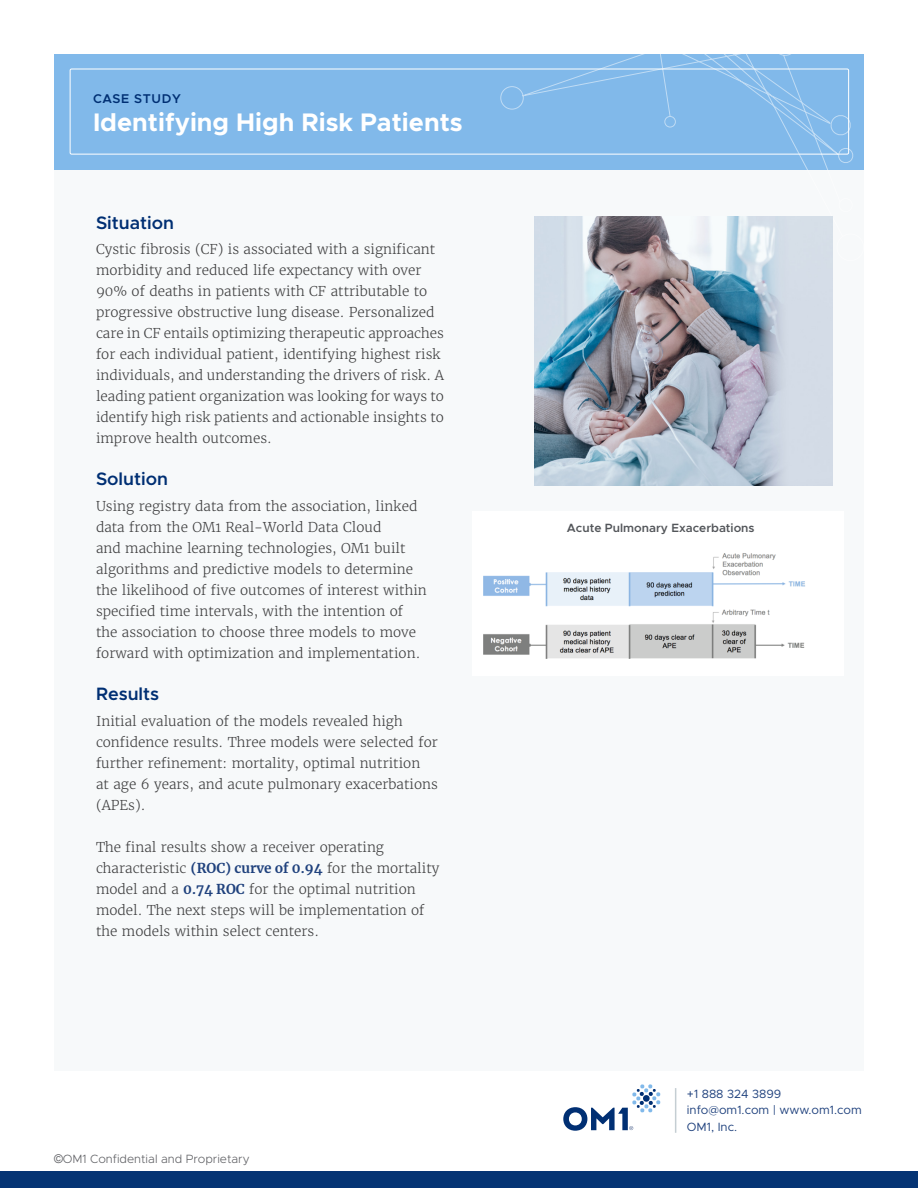
<style>
.page{position:relative;width:918px;height:1188px;background:#fff}
.page>*{position:absolute;margin:0;border:0;box-sizing:border-box;transform-origin:0 0}
.t1{font:700 25.5px "Metropolis";color:#fff}
.t2{font:600 18px "Metropolis";color:#002f73}
.p1{font:300 13.5px/21px "Merriweather";color:#3e3e3f}
.t3{font:600 12.75px "Metropolis";letter-spacing:.05em;color:#002f73}
.t4{font:12px/16.5px "Metropolis";color:#1f417d}
.t5{font:300 12px "Metropolis";color:#606165}
.t6{font:600 12px "Metropolis";color:#53565a}
.s1{font-weight:700;color:#1f417d}
.s2{font-family:"Arial";font-weight:400}
</style>
<div class="page">
<svg style="left:563px;top:1084px;width:97px;height:47px"></svg>
<hr style="left:675px;top:1088px;width:1px;height:45px;background:#c5ced3">
<div style="left:0;top:1171px;width:918px;height:17px;background:#053474"></div>
<div style="left:54px;top:170px;width:810px;height:901px;background:#f7f9fa"></div>
<div style="left:54px;top:54px;width:810px;height:116px;background:#81b9ea"></div>
<div style="left:70px;top:69px;width:779px;height:85px;border:1px solid #fff;border-radius:2px"></div>
<svg style="left:500px;top:54px;width:354px;height:207px"></svg>
<img style="left:535px;top:216px;width:297px;height:270px">
<div style="left:472px;top:512px;width:372px;height:164px;background:#fff"></div>
<img style="left:483px;top:553px;width:322px;height:106px">
<p class="t3" style="left:93px;top:90px;width:89px">CASE STUDY</p>
<p class="t1" style="left:93px;top:106px;width:371px">Identifying High Risk Patients</p>
<p class="t2" style="left:96px;top:211px;width:80px">Situation</p>
<p class="p1" style="left:96px;top:239px;width:350px">Cystic fibrosis (CF) is associated with a significant morbidity and reduced life expectancy with over 90% of deaths in patients with CF attributable to progressive obstructive lung disease. Personalized care in CF entails optimizing therapeutic approaches for each individual patient, identifying highest risk individuals, and understanding the drivers of risk. A leading patient organization was looking for ways to identify high risk patients and actionable insights to improve health outcomes.</p>
<p class="t2" style="left:96px;top:468px;width:74px">Solution</p>
<p class="p1" style="left:96px;top:496px;width:332px">Using registry data from the association, linked data from the OM1 Real-World Data Cloud<br>and machine learning technologies, OM1 built algorithms and predictive models to determine the likelihood of five outcomes of interest within specified time intervals, with the intention of the association to choose three models to move forward with optimization and implementation.</p>
<p class="t2" style="left:96px;top:682px;width:65px">Results</p>
<p class="p1" style="left:96px;top:710px;width:343px">Initial evaluation of the models revealed high confidence results. Three models were selected for further refinement: mortality, optimal nutrition<br>at age 6 years, and acute pulmonary exacerbations (APEs).</p>
<p class="p1" style="left:96px;top:836px;width:345px">The final results show a receiver operating characteristic <span class="s1">(ROC) curve of 0.94</span> for the mortality model and a <span class="s1">0.74 ROC</span> for the optimal nutrition model. The next steps will be implementation of the models within select centers.</p>
<p class="t5" style="left:54px;top:1151px;width:197px"><span class="s2">©</span>OM1 Confidential and Proprietary</p>
<p class="t6" style="left:567px;top:520px;width:189px">Acute Pulmonary Exacerbations</p>
<p class="t4" style="left:687px;top:1085px;width:176px">+1 888 324 3899 info@om1.com | www.om1.com<br>OM1, Inc.</p>
</div>
